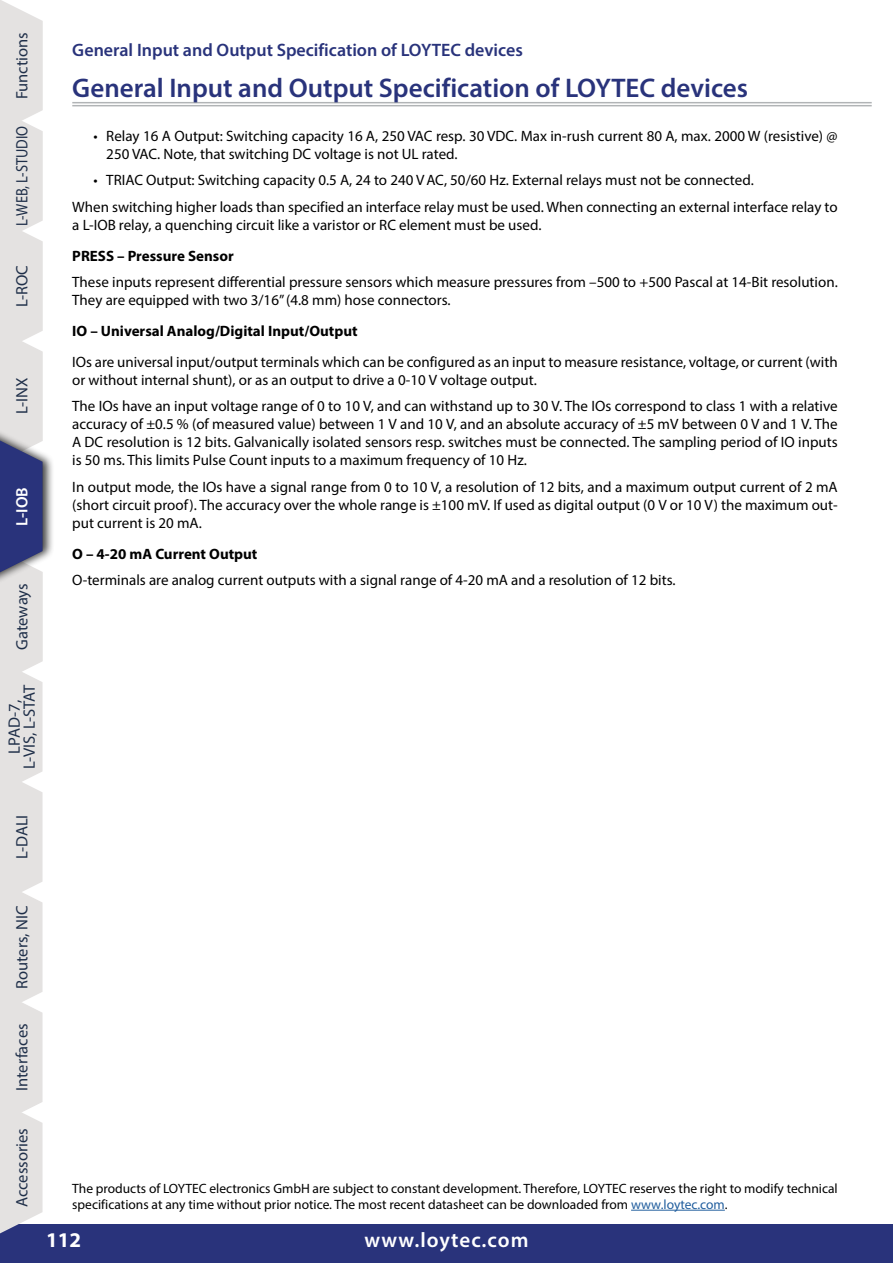
<style>
.page{position:relative;width:893px;height:1263px;background:#fff}
.page>*{position:absolute;margin:0;border:0;box-sizing:border-box;transform-origin:0 0}
.Title__Device__-__no{font:600 27px "Myriad Pro";color:#29337b}
.t1{font:600 21px "Myriad Pro";letter-spacing:.05em;color:#fff}
.t2{font:700 21px "Myriad Pro";color:#fff}
.UberTitle__Device{font:600 18px "Myriad Pro";color:#29337b}
.t3{font:16.5px/15px "Myriad Pro";color:#1f2f49;text-align:center}
.t4{font:16.5px "Myriad Pro";color:#1f2f49;scale:.87 1}
.t5{font:600 16.5px "Myriad Pro";color:#fff}
.LOYTEC_Base__LANGUAG{font:15px/18px "Myriad Pro";color:#000}
.Headline{font:15px/18px "Myriad Pro";color:#000}
.Headline-2{font:700 15px "Myriad Pro";color:#000}
.t6{font:13.5px/16.2px "Myriad Pro";color:#000}
.s1{font-size:14.7px}
.s2{color:#215e9e}
</style>
<div class="page">
<div style="left:0;top:1225px;width:893px;height:38px;background:#29337b"></div>
<hr style="left:72px;top:102px;width:800px;height:1px;background:#b1b4b6">
<hr style="left:72px;top:105px;width:800px;height:1px;background:#b1b4b6">
<div style="left:0;top:412px;width:55px;height:188px;background:#000;opacity:.75"></div>
<svg style="left:0;top:0;width:43px;height:1234px;background:#d2d2d8"></svg>
<hr style="left:631px;top:1210px;width:94px;height:1px;background:#215e9e">
<p class="t3" style="left:14px;top:99px;width:69px;rotate:-90deg">Functions</p>
<p class="t4" style="left:12px;top:226px;width:117px;rotate:-90deg">L‑WEB, L‑STUDIO</p>
<p class="t3" style="left:14px;top:307px;width:44px;rotate:-90deg">L‑ROC</p>
<p class="t3" style="left:14px;top:414px;width:38px;rotate:-90deg">L‑INX</p>
<p class="t5" style="left:12px;top:526px;width:40px;rotate:-90deg">L‑IOB</p>
<p class="t3" style="left:14px;top:650px;width:68px;rotate:-90deg">Gateways</p>
<p class="t3" style="left:7px;top:769px;width:86px;rotate:-90deg">LPAD-7,<br>L-VIS, L-STAT</p>
<p class="UberTitle__Device" style="left:72px;top:39px;width:452px">General Input and Output Specification of LOYTEC devices</p>
<p class="Title__Device__-__no" style="left:72px;top:71px;width:677px">General Input and Output Specification of LOYTEC devices</p>
<p class="LOYTEC_Base__LANGUAG" style="left:106px;top:127px;width:733px;text-indent:-13px">• Relay 16 A Output: Switching capacity 16 A, 250 VAC resp. 30 VDC. Max in-rush current 80 A, max. 2000 W (resistive) @<br>250 VAC. Note, that switching DC voltage is not UL rated.</p>
<p class="LOYTEC_Base__LANGUAG" style="left:94px;top:171px;width:662px">• TRIAC Output: Switching capacity 0.5 A, 24 to 240 VAC, 50/60 Hz. External relays must not be connected.</p>
<p class="LOYTEC_Base__LANGUAG" style="left:72px;top:198px;width:767px">When switching higher loads than specified an interface relay must be used. When connecting an external interface relay to a L-IOB relay, a quenching circuit like a varistor or RC element must be used.</p>
<p class="Headline-2" style="left:72px;top:246px;width:163px">PRESS – Pressure Sensor</p>
<p class="LOYTEC_Base__LANGUAG" style="left:72px;top:273px;width:767px">These inputs represent differential pressure sensors which measure pressures from –500 to +500 Pascal at 14-Bit resolution.<br>They are equipped with two 3/16” (4.8 mm) hose connectors.</p>
<p class="Headline-2" style="left:72px;top:321px;width:287px">IO – Universal Analog/Digital Input/Output</p>
<p class="Headline" style="left:72px;top:352px;width:767px">IOs are universal input/output terminals which can be configured as an input to measure resistance, voltage, or current (with or without internal shunt), or as an output to drive a 0-10 V voltage output.</p>
<p class="LOYTEC_Base__LANGUAG" style="left:72px;top:397px;width:767px;text-align:justify">The IOs have an input voltage range of 0 to 10 V, and can withstand up to 30 V. The IOs correspond to class 1 with a relative accuracy of <span class="s1">±</span>0.5 % (of measured value) between 1 V and 10 V, and an absolute accuracy of <span class="s1">±</span>5 mV between 0 V and 1 V. The A DC resolution is 12 bits. Galvanically isolated sensors resp. switches must be connected. The sampling period of IO inputs is 50 ms. This limits Pulse Count inputs to a maximum frequency of 10 Hz.</p>
<p class="LOYTEC_Base__LANGUAG" style="left:72px;top:477px;width:767px;text-align:justify">In output mode, the IOs have a signal range from 0 to 10 V, a resolution of 12 bits, and a maximum output current of 2 mA (short circuit proof). The accuracy over the whole range is <span class="s1">±</span>100 mV. If used as digital output (0 V or 10 V) the maximum out‑ put current is 20 mA.</p>
<p class="Headline-2" style="left:72px;top:544px;width:187px">O – 4-20 mA Current Output</p>
<p class="LOYTEC_Base__LANGUAG" style="left:72px;top:571px;width:605px">O-terminals are analog current outputs with a signal range of 4-20 mA and a resolution of 12 bits.</p>
<p class="t3" style="left:14px;top:859px;width:46px;rotate:-90deg">L‑DALI</p>
<p class="t3" style="left:14px;top:989px;width:85px;rotate:-90deg">Routers, NIC</p>
<p class="t3" style="left:14px;top:1091px;width:69px;rotate:-90deg">Interfaces</p>
<p class="t3" style="left:14px;top:1207px;width:81px;rotate:-90deg">Accessories</p>
<p class="t6" style="left:72px;top:1180px;width:767px">The products of LOYTEC electronics GmbH are subject to constant development. Therefore, LOYTEC reserves the right to modify technical specifications at any time without prior notice. The most recent datasheet can be downloaded from <span class="s2">www.loytec.com</span>.</p>
<h2 class="t2" style="left:46px;top:1227px;width:36px">112</h2>
<h2 class="t1" style="left:364px;top:1227px;width:166px">www.loytec.com</h2>
</div>
